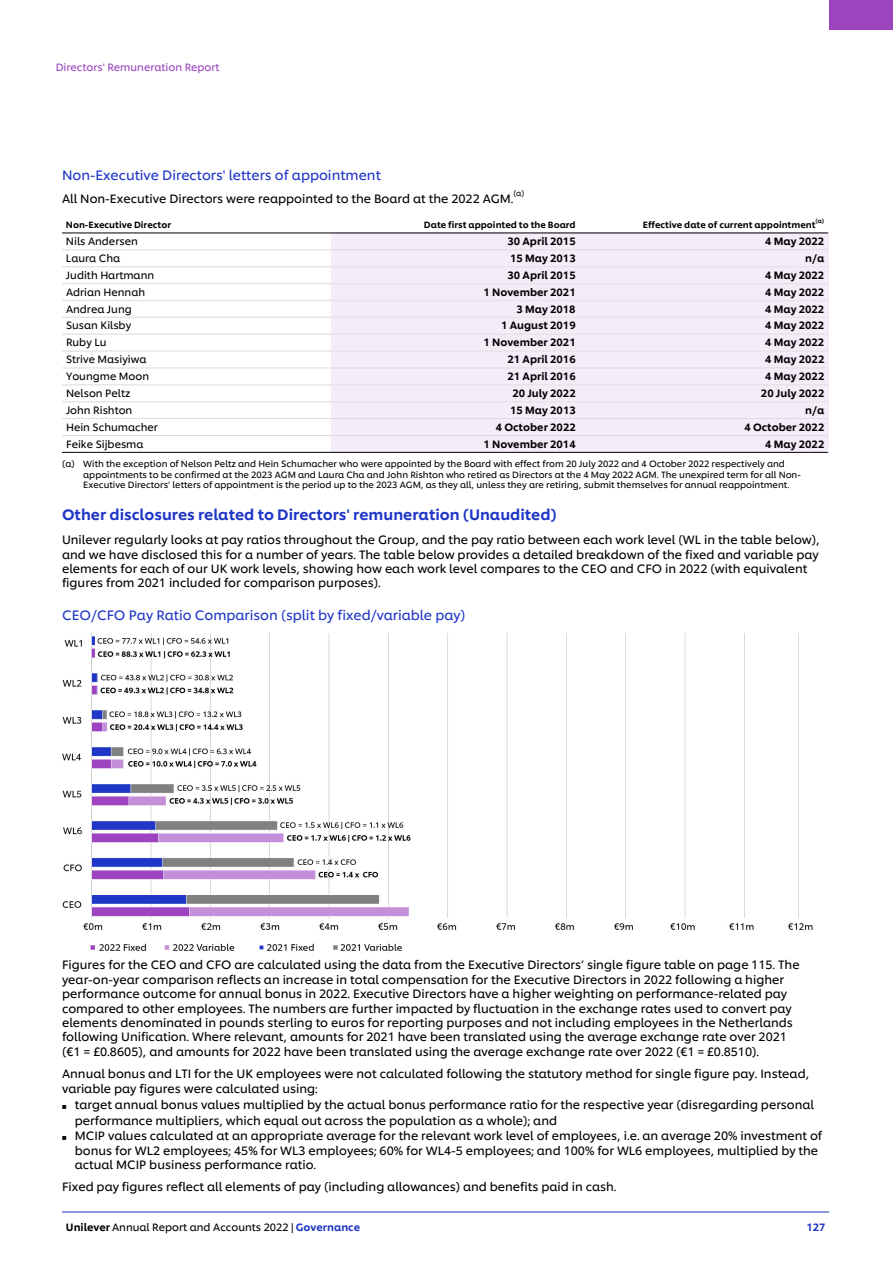
<style>
.page{position:relative;width:893px;height:1263px;background:#fff}
.page>*{position:absolute;margin:0;border:0;box-sizing:border-box;transform-origin:0 0}
.t1{font:500 15px "Unilever Shilling";color:#1f36c7}
.t2{font:13.5px "Unilever Shilling";color:#1f36c7}
.t3{font:12px/14.4px "Unilever Shilling";color:#000}
.t4{font:500 10.5px "Unilever Shilling";color:#000}
.t5{font:10.5px "Unilever Shilling";color:#000}
.t6{font:10.5px "Unilever Shilling";color:#9c44c0}
.t7{font:500 10.5px "Unilever Shilling";color:#1f36c7}
.t8{font:9px/10.8px "Unilever Shilling";color:#000}
.t9{font:500 9px "Unilever Shilling";color:#000}
.t10{font:7.8px "Unilever Shilling";color:#000}
.t11{font:500 5.85px "Unilever Shilling";color:#000}
.s1{font-family:"Quivira";font-size:6px}
.s2{font-weight:500}
.s3{font-weight:500;color:#1f36c7}
</style>
<div class="page">
<div style="left:331px;top:233px;width:497px;height:135px;background:#f5ecf9"></div>
<div style="left:331px;top:368px;width:497px;height:84px;background:#f5ecf9"></div>
<div style="left:829px;top:0;width:64px;height:30px;background:#9c44c0"></div>
<hr style="left:62px;top:1211px;width:767px;height:1px;background:#1f36c7">
<hr style="left:62px;top:452px;width:766px;height:1px;background:#000">
<hr style="left:62px;top:435px;width:766px;height:1px;background:#dbdbdb">
<hr style="left:62px;top:418px;width:766px;height:1px;background:#dbdbdb">
<hr style="left:62px;top:368px;width:766px;height:1px;background:#dbdbdb">
<hr style="left:62px;top:249px;width:766px;height:1px;background:#dbdbdb">
<hr style="left:62px;top:233px;width:766px;height:1px;background:#000">
<hr style="left:828px;top:233px;width:1px;height:135px;background:#f5ecf9">
<hr style="left:828px;top:368px;width:1px;height:84px;background:#f5ecf9">
<hr style="left:62px;top:266px;width:766px;height:1px;background:#e6e6e6">
<hr style="left:62px;top:283px;width:766px;height:1px;background:#e6e6e6">
<hr style="left:62px;top:300px;width:766px;height:1px;background:#e6e6e6">
<hr style="left:62px;top:317px;width:766px;height:1px;background:#e6e6e6">
<hr style="left:62px;top:333px;width:766px;height:2px;background:#e6e6e6">
<hr style="left:62px;top:350px;width:766px;height:2px;background:#e6e6e6">
<hr style="left:62px;top:384px;width:766px;height:2px;background:#e6e6e6">
<hr style="left:62px;top:401px;width:766px;height:1px;background:#e6e6e6">
<img style="left:62px;top:633px;width:751px;height:318px">
<p class="t6" style="left:56px;top:60px;width:165px">Directors' Remuneration Report</p>
<h5 class="t2" style="left:62px;top:165px;width:320px">Non-Executive Directors' letters of appointment</h5>
<p class="t3" style="left:62px;top:191px;width:453px">All Non-Executive Directors were reappointed to the Board at the 2022 AGM.</p>
<p class="t10" style="left:513px;top:188px;width:12px">(a)</p>
<p class="t11" style="left:815px;top:216px;width:10px">(a)</p>
<p class="t9" style="left:66px;top:218px;width:107px">Non-Executive Director</p>
<p class="t9" style="left:424px;top:218px;width:153px">Date first appointed to the Board</p>
<p class="t9" style="left:643px;top:218px;width:174px">Effective date of current appointment</p>
<p class="t5" style="left:66px;top:233px;width:73px">Nils Andersen</p>
<p class="t4" style="left:507px;top:233px;width:70px">30 April 2015</p>
<p class="t4" style="left:765px;top:233px;width:61px">4 May 2022</p>
<p class="t5" style="left:66px;top:250px;width:56px">Laura Cha</p>
<p class="t4" style="left:510px;top:250px;width:67px">15 May 2013</p>
<p class="t4" style="left:805px;top:250px;width:21px">n/a</p>
<p class="t5" style="left:66px;top:267px;width:90px">Judith Hartmann</p>
<p class="t4" style="left:507px;top:267px;width:70px">30 April 2015</p>
<p class="t4" style="left:765px;top:267px;width:61px">4 May 2022</p>
<p class="t5" style="left:66px;top:284px;width:81px">Adrian Hennah</p>
<p class="t4" style="left:483px;top:284px;width:94px">1 November 2021</p>
<p class="t4" style="left:765px;top:284px;width:61px">4 May 2022</p>
<p class="t5" style="left:66px;top:301px;width:67px">Andrea Jung</p>
<p class="t4" style="left:516px;top:301px;width:61px">3 May 2018</p>
<p class="t4" style="left:765px;top:301px;width:61px">4 May 2022</p>
<p class="t5" style="left:66px;top:318px;width:67px">Susan Kilsby</p>
<p class="t4" style="left:501px;top:318px;width:76px">1 August 2019</p>
<p class="t4" style="left:765px;top:318px;width:61px">4 May 2022</p>
<p class="t5" style="left:66px;top:335px;width:42px">Ruby Lu</p>
<p class="t4" style="left:483px;top:334px;width:94px">1 November 2021</p>
<p class="t4" style="left:765px;top:334px;width:61px">4 May 2022</p>
<p class="t5" style="left:66px;top:352px;width:82px">Strive Masiyiwa</p>
<p class="t4" style="left:507px;top:351px;width:70px">21 April 2016</p>
<p class="t4" style="left:765px;top:351px;width:61px">4 May 2022</p>
<p class="t5" style="left:66px;top:368px;width:85px">Youngme Moon</p>
<p class="t4" style="left:507px;top:368px;width:70px">21 April 2016</p>
<p class="t4" style="left:765px;top:368px;width:61px">4 May 2022</p>
<p class="t5" style="left:66px;top:385px;width:66px">Nelson Peltz</p>
<p class="t4" style="left:512px;top:385px;width:65px">20 July 2022</p>
<p class="t4" style="left:761px;top:385px;width:65px">20 July 2022</p>
<p class="t5" style="left:66px;top:402px;width:68px">John Rishton</p>
<p class="t4" style="left:510px;top:402px;width:67px">15 May 2013</p>
<p class="t4" style="left:805px;top:402px;width:21px">n/a</p>
<p class="t5" style="left:66px;top:419px;width:93px">Hein Schumacher</p>
<p class="t4" style="left:496px;top:419px;width:82px">4 October 2022</p>
<p class="t4" style="left:744px;top:419px;width:82px">4 October 2022</p>
<p class="t5" style="left:66px;top:436px;width:79px">Feike Sijbesma</p>
<p class="t4" style="left:484px;top:436px;width:94px">1 November 2014</p>
<p class="t4" style="left:765px;top:436px;width:61px">4 May 2022</p>
<p class="t8" style="left:83px;top:457px;width:719px;text-indent:-21px">(a) With the exception of Nelson Peltz and Hein Schumacher who were appointed by the Board with effect from 20 July 2022 and 4 October 2022 respectively and appointments to be confirmed at the 2023 AGM and Laura Cha and John Rishton who retired as Directors at the 4 May 2022 AGM. The unexpired term for all Non-<br>Executive Directors’ letters of appointment is the period up to the 2023 AGM, as they all, unless they are retiring, submit themselves for annual reappointment.</p>
<h4 class="t1" style="left:62px;top:503px;width:496px">Other disclosures related to Directors' remuneration (Unaudited)</h4>
<p class="t3" style="left:62px;top:532px;width:759px">Unilever regularly looks at pay ratios throughout the Group, and the pay ratio between each work level (WL in the table below), and we have disclosed this for a number of years. The table below provides a detailed breakdown of the fixed and variable pay elements for each of our UK work levels, showing how each work level compares to the CEO and CFO in 2022 (with equivalent figures from 2021 included for comparison purposes).</p>
<h5 class="t2" style="left:62px;top:604px;width:405px">CEO/CFO Pay Ratio Comparison (split by fixed/variable pay)</h5>
<p class="t3" style="left:62px;top:957px;width:739px">Figures for the CEO and CFO are calculated using the data from the Executive Directors’ single figure table on page 115. The year-on-year comparison reflects an increase in total compensation for the Executive Directors in 2022 following a higher performance outcome for annual bonus in 2022. Executive Directors have a higher weighting on performance-related pay compared to other employees. The numbers are further impacted by fluctuation in the exchange rates used to convert pay elements denominated in pounds sterling to euros for reporting purposes and not including employees in the Netherlands following Unification. Where relevant, amounts for 2021 have been translated using the average exchange rate over 2021 (€1 = £0.8605), and amounts for 2022 have been translated using the average exchange rate over 2022 (€1 = £0.8510).</p>
<p class="t3" style="left:62px;top:1065px;width:749px;line-height:15.6px">Annual bonus and LTI for the UK employees were not calculated following the statutory method for single figure pay. Instead, variable pay figures were calculated using:</p>
<p class="t3" style="left:75px;top:1096px;width:741px;line-height:15.6px;text-indent:-13px"><span class="s1">■</span> target annual bonus values multiplied by the actual bonus performance ratio for the respective year (disregarding personal performance multipliers, which equal out across the population as a whole); and</p>
<p class="t3" style="left:75px;top:1128px;width:749px;text-indent:-13px"><span class="s1">■</span> MCIP values calculated at an appropriate average for the relevant work level of employees, i.e. an average 20% investment of bonus for WL2 employees; 45% for WL3 employees; 60% for WL4-5 employees; and 100% for WL6 employees, multiplied by the actual MCIP business performance ratio.</p>
<p class="t3" style="left:62px;top:1178px;width:556px">Fixed pay figures reflect all elements of pay (including allowances) and benefits paid in cash.</p>
<p class="t5" style="left:66px;top:1219px;width:296px"><span class="s2">Unilever</span> Annual Report and Accounts 2022 | <span class="s3">Governance</span></p>
<p class="t7" style="left:806px;top:1219px;width:21px">127</p>
</div>
